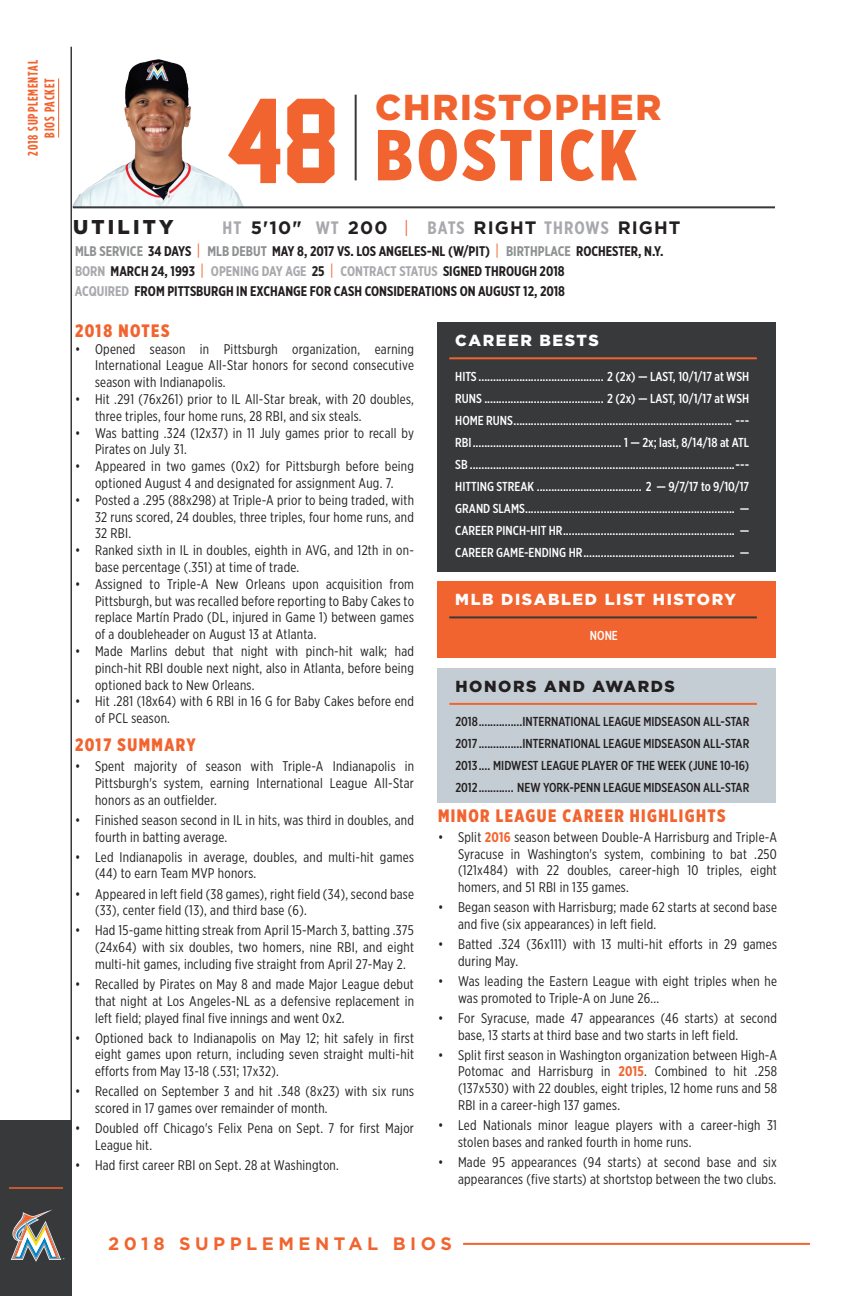
<style>
.page{position:relative;width:864px;height:1296px;background:#fff}
.page>*{position:absolute;margin:0;border:0;box-sizing:border-box;transform-origin:0 0}
.t1{font:900 72px "Gotham X Narrow";letter-spacing:.06em;color:#f2642f}
.t2{font:900 36px "Gotham";letter-spacing:.05em;color:#f2642f}
.t3{font:900 20px "Gotham";letter-spacing:.16em;color:#231f20}
.t4{font:900 18px "Gotham X Narrow";letter-spacing:.08em;color:#f2642f}
.t5{font:700 18px "Gotham";letter-spacing:.06em;color:#231f20}
.t6{font:700 18px "Gotham";letter-spacing:.25em;color:#f2642f}
.t7{font:900 16px "Gotham";letter-spacing:.1em;color:#fff}
.t8{font:900 16px "Gotham";letter-spacing:.1em;color:#231f20}
.t9{font:14px/16.8px "Gotham X Narrow";letter-spacing:.02em;color:#231f20}
.t10{font:700 14px/20px "Gotham X Narrow";color:#231f20}
.t11{font:700 14px/16.8px "Gotham Condensed";letter-spacing:.06em;color:#f2642f;text-align:center}
.t12{font:500 13px/22px "Gotham X Narrow";color:#fff;text-align:justify}
.t13{font:500 13px/22px "Gotham X Narrow";color:#231f20;text-align:justify}
.s1{font-family:"Jersey M54";font-weight:400;font-size:110px}
.s2{font-family:"Gotham X Narrow";color:#a8a9ad}
.s3{font-family:"Gotham X Narrow";font-weight:400;color:#f2642f}
.s4{color:#8e9091}
.s5{font-weight:400;font-size:16px;color:#f2642f}
.s6{color:#a8a9ad}
.s7{font-weight:700;color:#f2642f}
</style>
<div class="page">
<div style="left:0;top:1121px;width:72px;height:175px;background:#38393a"></div>
<svg style="left:11px;top:1210px;width:53px;height:52px"></svg>
<hr style="left:9px;top:1187px;width:54px;height:2px;background:#f2642f">
<hr style="left:70px;top:47px;width:2px;height:1080px;background:#38393a">
<hr style="left:463px;top:1243px;width:347px;height:2px;background:#f2642f">
<hr style="left:58px;top:78px;width:1px;height:60px;background:#f2642f">
<div style="left:437px;top:668px;width:339px;height:135px;background:#c4cdd3"></div>
<hr style="left:449px;top:703px;width:308px;height:2px;background:#f2642f">
<div style="left:437px;top:582px;width:339px;height:76px;background:#f2642f"></div>
<hr style="left:449px;top:616px;width:308px;height:2px;background:#38393a">
<div style="left:437px;top:322px;width:339px;height:250px;background:#38393a"></div>
<hr style="left:449px;top:357px;width:308px;height:2px;background:#f2642f">
<hr style="left:355px;top:95px;width:2px;height:85px;background:#38393a">
<img style="left:72px;top:59px;width:171px;height:149px">
<hr style="left:73px;top:206px;width:702px;height:2px;background:#38393a">
<p class="t11" style="left:24px;top:156px;width:97px;rotate:-90deg">2018 SUPPLEMENTAL<br>BIOS PACKET</p>
<h2 class="t2" style="left:375px;top:82px;width:288px">CHRISTOPHER</h2>
<h1 class="t1" style="left:224px;top:110px;width:414px"><span class="s1">48</span> BOSTICK</h1>
<p class="t5" style="left:223px;top:215px;width:460px"><span class="s2">HT</span> 5'10" <span class="s2">WT</span> 200 <span class="s3">|</span> <span class="s2">BATS</span> RIGHT <span class="s2">THROWS</span> RIGHT</p>
<p class="t10" style="left:75px;top:241px;width:590px"><span class="s4">MLB SERVICE</span> 34 DAYS <span class="s5">|</span> <span class="s4">MLB DEBUT</span> MAY 8, 2017 VS. LOS ANGELES-NL (W/PIT) <span class="s5">|</span> <span class="s4">BIRTHPLACE</span> ROCHESTER, N.Y.<br><span class="s6">BORN</span> MARCH 24, 1993 <span class="s5">|</span> <span class="s6">OPENING DAY AGE</span> 25 <span class="s5">|</span> <span class="s6">CONTRACT STATUS</span> SIGNED THROUGH 2018<br><span class="s6">ACQUIRED</span> FROM PITTSBURGH IN EXCHANGE FOR CASH CONSIDERATIONS ON AUGUST 12, 2018</p>
<h3 class="t3" style="left:73px;top:213px;width:102px">UTILITY</h3>
<p class="t4" style="left:75px;top:319px;width:96px">2018 NOTES</p>
<p class="t9" style="left:95px;top:340px;width:321px;text-align:justify;text-indent:-20px">• Opened season in Pittsburgh organization, earning International League All-Star honors for second consecutive season with Indianapolis.</p>
<p class="t9" style="left:95px;top:391px;width:321px;text-indent:-20px">• Hit .291 (76x261) prior to IL All-Star break, with 20 doubles, three triples, four home runs, 28 RBI, and six steals.</p>
<p class="t9" style="left:95px;top:424px;width:321px;text-indent:-20px">• Was batting .324 (12x37) in 11 July games prior to recall by<br>Pirates on July 31.</p>
<p class="t9" style="left:75px;top:458px;width:341px;text-align:center">• Appeared in two games (0x2) for Pittsburgh before being optioned August 4 and designated for assignment Aug. 7.</p>
<p class="t9" style="left:95px;top:491px;width:321px;text-align:justify;text-indent:-20px">• Posted a .295 (88x298) at Triple-A prior to being traded, with 32 runs scored, 24 doubles, three triples, four home runs, and 32 RBI.</p>
<p class="t9" style="left:95px;top:542px;width:320px;text-indent:-20px">• Ranked sixth in IL in doubles, eighth in AVG, and 12th in on&shy;base percentage (.351) at time of trade.</p>
<p class="t9" style="left:95px;top:575px;width:321px;text-align:justify;text-indent:-20px">• Assigned to Triple-A New Orleans upon acquisition from Pittsburgh, but was recalled before reporting to Baby Cakes to replace Martín Prado (DL, injured in Game 1) between games of a doubleheader on August 13 at Atlanta.</p>
<p class="t9" style="left:95px;top:643px;width:321px;text-align:justify;text-indent:-20px">• Made Marlins debut that night with pinch-hit walk; had pinch-hit RBI double next night, also in Atlanta, before being optioned back to New Orleans.</p>
<p class="t9" style="left:95px;top:693px;width:321px;text-indent:-20px">• Hit .281 (18x64) with 6 RBI in 16 G for Baby Cakes before end of PCL season.</p>
<p class="t4" style="left:75px;top:734px;width:122px">2017 SUMMARY</p>
<p class="t9" style="left:95px;top:758px;width:321px;text-align:justify;text-indent:-20px">• Spent majority of season with Triple-A Indianapolis in Pittsburgh's system, earning International League All-Star honors as an outfielder.</p>
<p class="t9" style="left:95px;top:811px;width:320px;text-indent:-20px">• Finished season second in IL in hits, was third in doubles, and fourth in batting average.</p>
<p class="t9" style="left:95px;top:848px;width:320px;text-indent:-20px">• Led Indianapolis in average, doubles, and multi-hit games (44) to earn Team MVP honors.</p>
<p class="t9" style="left:95px;top:885px;width:321px;text-indent:-20px">• Appeared in left field (38 games), right field (34), second base (33), center field (13), and third base (6).</p>
<p class="t9" style="left:95px;top:922px;width:320px;text-align:justify;text-indent:-20px">• Had 15-game hitting streak from April 15-March 3, batting .375 (24x64) with six doubles, two homers, nine RBI, and eight multi-hit games, including five straight from April 27-May 2.</p>
<p class="t9" style="left:95px;top:975px;width:320px;text-align:justify;text-indent:-20px">• Recalled by Pirates on May 8 and made Major League debut that night at Los Angeles-NL as a defensive replacement in left field; played final five innings and went 0x2.</p>
<p class="t9" style="left:95px;top:1029px;width:321px;text-align:justify;text-indent:-20px">• Optioned back to Indianapolis on May 12; hit safely in first eight games upon return, including seven straight multi-hit efforts from May 13-18 (.531; 17x32).</p>
<p class="t9" style="left:95px;top:1083px;width:320px;text-indent:-20px">• Recalled on September 3 and hit .348 (8x23) with six runs scored in 17 games over remainder of month.</p>
<p class="t9" style="left:95px;top:1119px;width:321px;text-indent:-20px">• Doubled off Chicago's Felix Pena on Sept. 7 for first Major<br>League hit.</p>
<p class="t9" style="left:75px;top:1156px;width:265px">• Had first career RBI on Sept. 28 at Washington.</p>
<p class="t7" style="left:455px;top:330px;width:145px">CAREER BESTS</p>
<p class="t12" style="left:455px;top:365px;width:296px">HITS ........................................... 2 (2x) — LAST, 10/1/17 at WSH RUNS ......................................... 2 (2x) — LAST, 10/1/17 at WSH HOME RUNS........................................................................... --- RBI................................................... 1 — 2x; last, 8/14/18 at ATL SB ...........................................................................................--- HITTING STREAK .................................... 2 — 9/7/17 to 9/10/17<br>GRAND SLAMS........................................................................ — CAREER PINCH-HIT HR........................................................... — CAREER GAME-ENDING HR.................................................... —</p>
<p class="t7" style="left:455px;top:589px;width:282px">MLB DISABLED LIST HISTORY</p>
<p class="t12" style="left:590px;top:624px;width:29px">NONE</p>
<p class="t8" style="left:455px;top:675px;width:221px">HONORS AND AWARDS</p>
<p class="t13" style="left:455px;top:711px;width:296px">2018...............INTERNATIONAL LEAGUE MIDSEASON ALL-STAR 2017...............INTERNATIONAL LEAGUE MIDSEASON ALL-STAR 2013.... MIDWEST LEAGUE PLAYER OF THE WEEK (JUNE 10-16)<br>2012............ NEW YORK-PENN LEAGUE MIDSEASON ALL-STAR</p>
<p class="t4" style="left:438px;top:804px;width:289px">MINOR LEAGUE CAREER HIGHLIGHTS</p>
<p class="t9" style="left:458px;top:828px;width:321px;text-align:justify;text-indent:-20px">• Split <span class="s7">2016</span> season between Double-A Harrisburg and Triple-A Syracuse in Washington's system, combining to bat .250 (121x484) with 22 doubles, career-high 10 triples, eight homers, and 51 RBI in 135 games.</p>
<p class="t9" style="left:458px;top:899px;width:320px;text-indent:-20px">• Began season with Harrisburg; made 62 starts at second base and five (six appearances) in left field.</p>
<p class="t9" style="left:458px;top:936px;width:321px;text-indent:-20px">• Batted .324 (36x111) with 13 multi-hit efforts in 29 games during May.</p>
<p class="t9" style="left:458px;top:972px;width:321px;text-indent:-20px">• Was leading the Eastern League with eight triples when he was promoted to Triple-A on June 26...</p>
<p class="t9" style="left:458px;top:1009px;width:320px;text-indent:-20px">• For Syracuse, made 47 appearances (46 starts) at second base, 13 starts at third base and two starts in left field.</p>
<p class="t9" style="left:458px;top:1046px;width:321px;text-align:justify;text-indent:-20px">• Split first season in Washington organization between High-A Potomac and Harrisburg in <span class="s7">2015</span>. Combined to hit .258 (137x530) with 22 doubles, eight triples, 12 home runs and 58<br>RBI in a career-high 137 games.</p>
<p class="t9" style="left:458px;top:1116px;width:320px;text-indent:-20px">• Led Nationals minor league players with a career-high 31 stolen bases and ranked fourth in home runs.</p>
<p class="t9" style="left:438px;top:1153px;width:341px;text-align:right">• Made 95 appearances (94 starts) at second base and six appearances (five starts) at shortstop between the two clubs.</p>
<p class="t6" style="left:108px;top:1232px;width:345px">2018 SUPPLEMENTAL BIOS</p>
</div>
